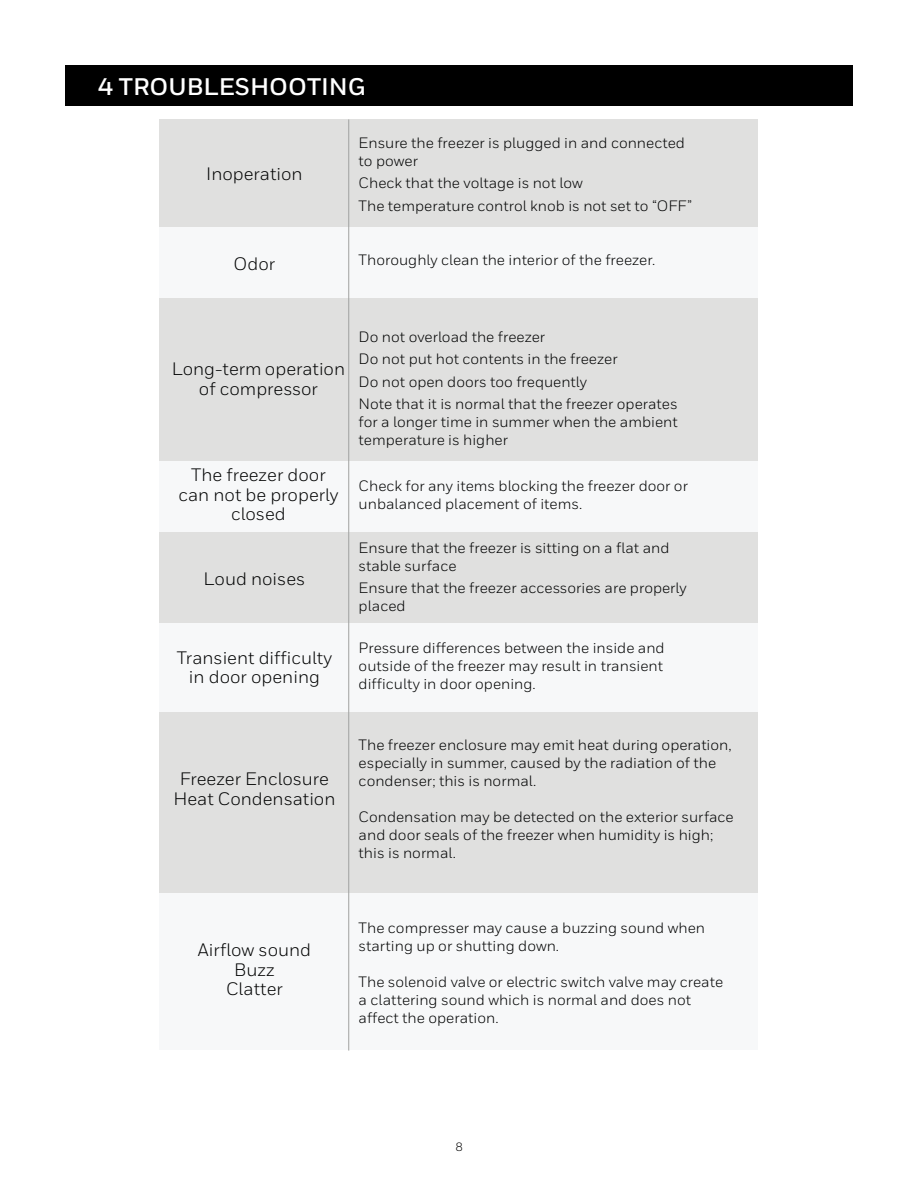
<style>
.page{position:relative;width:918px;height:1188px;background:#fff}
.page>*{position:absolute;margin:0;border:0;box-sizing:border-box;transform-origin:0 0}
.t1{font:700 24px "Honeywell Sans";color:#fff}
.t2{font:18px/19.5px "Honeywell Sans";color:#000101;text-align:center}
.t3{font:15px/18px "Honeywell Sans";color:#000101}
.t4{font:12px "Honeywell Sans";color:#000101}
</style>
<div class="page">
<div style="left:65px;top:65px;width:788px;height:41px;background:#000"></div>
<div style="left:160px;top:893px;width:189px;height:157px;background:#f7f8f9"></div>
<div style="left:349px;top:893px;width:409px;height:157px;background:#f7f8f9"></div>
<div style="left:160px;top:227px;width:189px;height:72px;background:#f7f8f9"></div>
<div style="left:160px;top:461px;width:189px;height:72px;background:#f7f8f9"></div>
<div style="left:160px;top:623px;width:189px;height:90px;background:#f7f8f9"></div>
<div style="left:349px;top:227px;width:409px;height:72px;background:#f7f8f9"></div>
<div style="left:349px;top:461px;width:409px;height:72px;background:#f7f8f9"></div>
<div style="left:349px;top:623px;width:409px;height:90px;background:#f7f8f9"></div>
<div style="left:160px;top:713px;width:189px;height:180px;background:#e0e0df"></div>
<div style="left:349px;top:713px;width:409px;height:180px;background:#e0e0df"></div>
<div style="left:160px;top:533px;width:189px;height:90px;background:#e0e0df"></div>
<div style="left:349px;top:533px;width:409px;height:90px;background:#e0e0df"></div>
<div style="left:160px;top:298px;width:189px;height:163px;background:#e0e0df"></div>
<div style="left:349px;top:298px;width:409px;height:163px;background:#e0e0df"></div>
<div style="left:160px;top:119px;width:189px;height:108px;background:#e0e0df"></div>
<div style="left:349px;top:119px;width:409px;height:108px;background:#e0e0df"></div>
<hr style="left:348px;top:119px;width:1px;height:932px;background:#a0a1a0">
<p class="t1" style="left:98px;top:72px;width:269px">4 TROUBLESHOOTING</p>
<p class="t2" style="left:206px;top:164px;width:98px">Inoperation</p>
<p class="t2" style="left:234px;top:254px;width:43px">Odor</p>
<p class="t3" style="left:359px;top:133px;width:328px">Ensure the freezer is plugged in and connected</p>
<p class="t3" style="left:359px;top:151px;width:61px">to power</p>
<p class="t3" style="left:359px;top:174px;width:226px">Check that the voltage is not low</p>
<p class="t3" style="left:359px;top:196px;width:335px">The temperature control knob is not set to “OFF”</p>
<p class="t3" style="left:359px;top:251px;width:298px">Thoroughly clean the interior of the freezer.</p>
<p class="t2" style="left:172px;top:360px;width:175px">Long-term operation of compressor</p>
<p class="t2" style="left:178px;top:465px;width:162px">The freezer door can not be properly closed</p>
<p class="t2" style="left:204px;top:569px;width:103px">Loud noises</p>
<p class="t2" style="left:177px;top:648px;width:157px">Transient difficulty in door opening</p>
<p class="t3" style="left:359px;top:328px;width:188px">Do not overload the freezer</p>
<p class="t3" style="left:359px;top:350px;width:261px">Do not put hot contents in the freezer</p>
<p class="t3" style="left:359px;top:373px;width:230px">Do not open doors too frequently</p>
<p class="t3" style="left:359px;top:395px;width:321px;text-align:justify">Note that it is normal that the freezer operates for a longer time in summer when the ambient temperature is higher</p>
<p class="t3" style="left:359px;top:476px;width:331px">Check for any items blocking the freezer door or unbalanced placement of items.</p>
<p class="t3" style="left:359px;top:538px;width:312px">Ensure that the freezer is sitting on a flat and stable surface</p>
<p class="t3" style="left:359px;top:579px;width:330px">Ensure that the freezer accessories are properly placed</p>
<p class="t3" style="left:359px;top:639px;width:308px;text-align:justify">Pressure differences between the inside and outside of the freezer may result in transient difficulty in door opening.</p>
<p class="t2" style="left:173px;top:769px;width:164px">Freezer Enclosure<br>Heat Condensation</p>
<p class="t3" style="left:359px;top:736px;width:375px">The freezer enclosure may emit heat during operation, especially in summer, caused by the radiation of the condenser; this is normal.</p>
<p class="t3" style="left:359px;top:808px;width:377px">Condensation may be detected on the exterior surface and door seals of the freezer when humidity is high; this is normal.</p>
<p class="t2" style="left:198px;top:941px;width:115px">Airflow sound</p>
<p class="t2" style="left:234px;top:960px;width:42px">Buzz</p>
<p class="t2" style="left:226px;top:980px;width:58px">Clatter</p>
<p class="t3" style="left:359px;top:919px;width:348px">The compresser may cause a buzzing sound when starting up or shutting down.</p>
<p class="t3" style="left:359px;top:973px;width:366px">The solenoid valve or electric switch valve may create a clattering sound which is normal and does not affect the operation.</p>
<p class="t4" style="left:455px;top:1140px;width:9px">8</p>
</div>
